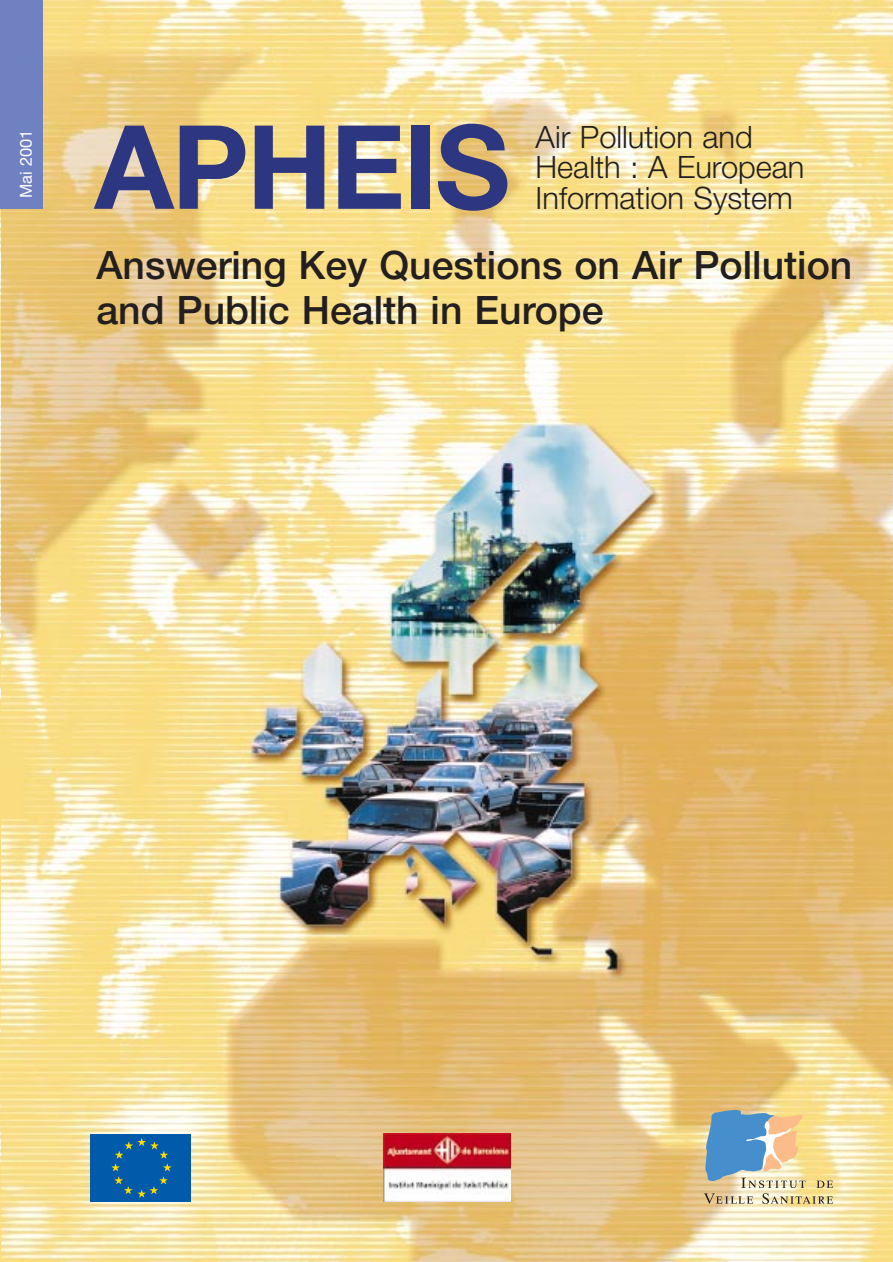
<style>
.page{position:relative;width:893px;height:1262px;background:#fff}
.page>*{position:absolute;margin:0;border:0;box-sizing:border-box;transform-origin:0 0}
.t1{font:700 116.4px "Helvetica Neue";letter-spacing:-.015em;color:#2d3680}
.t2{font:500 39.15px/45.3px "Helvetica Neue";color:#231f20}
.t3{font:300 30.9px/30.6px "Helvetica Neue";color:#231f20}
.t4{font:16.5px "Helvetica Neue";color:#fff}
</style>
<div class="page">
<img style="left:1px;top:0;width:891px;height:1261px">
<svg style="left:703px;top:1110px;width:130px;height:93px;background:#bcc0ac"></svg>
<div style="left:90px;top:1134px;width:101px;height:68px;background:#015aaa"></div>
<svg style="left:111px;top:1138px;width:61px;height:59px"></svg>
<div style="left:0;top:0;width:43px;height:209px;background:#6f81c0"></div>
<img style="left:383px;top:1134px;width:127px;height:67px">
<p class="t4" style="left:20px;top:198px;width:70px;rotate:-90deg">Mai 2001</p>
<h1 class="t1" style="left:95px;top:126px;width:417px">APHEIS</h1>
<p class="t2" style="left:96px;top:246px;width:757px">Answering Key Questions on Air Pollution and Public Health in Europe</p>
<p class="t3" style="left:535px;top:124px;width:270px">Air Pollution and<br>Health : A European<br>Information System</p>
</div>
